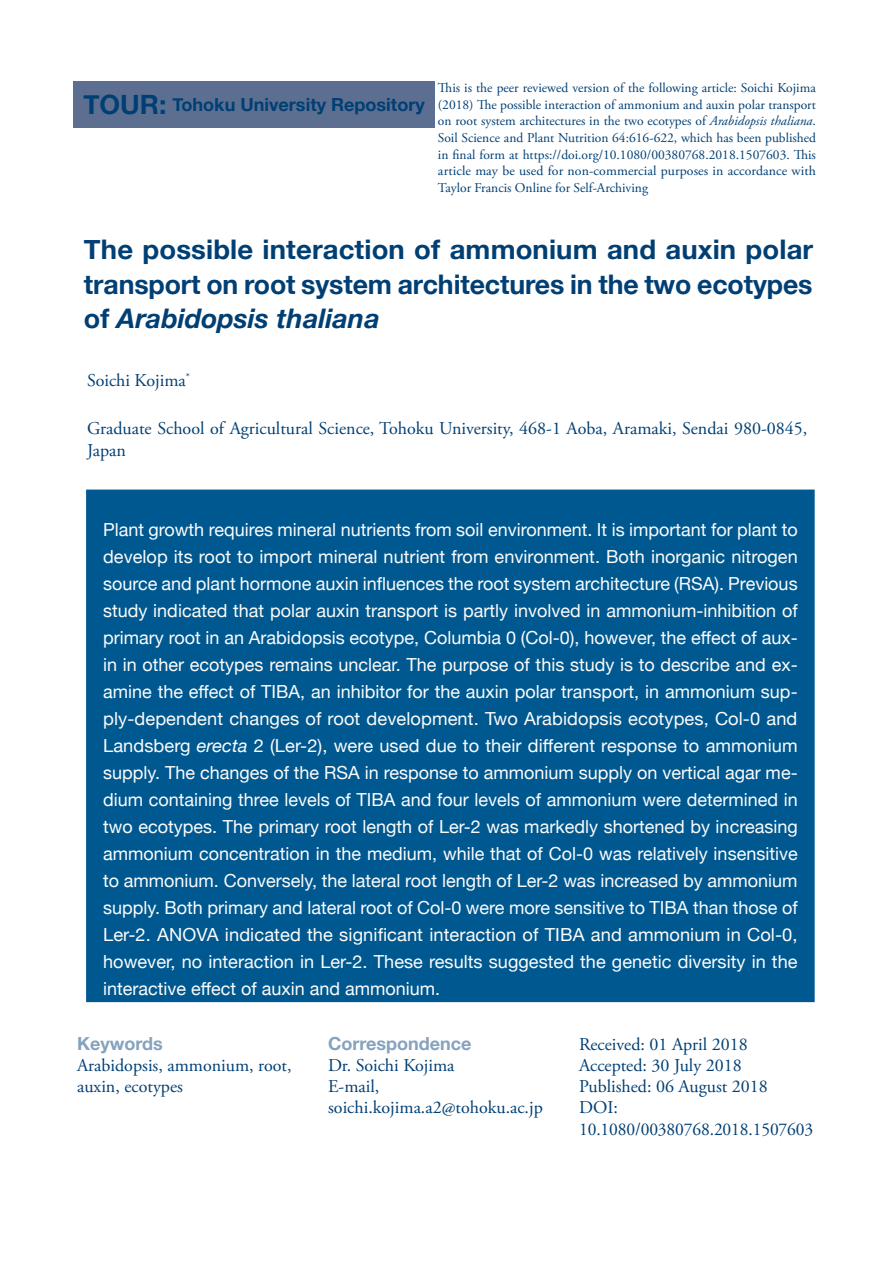
<style>
.page{position:relative;width:893px;height:1263px;background:#fff}
.page>*{position:absolute;margin:0;border:0;box-sizing:border-box;transform-origin:0 0}
.t1{font:700 27px/34.5px "Helvetica Neue";letter-spacing:-.005em;color:#003f74;text-align:justify}
.t2{font:18px/27px "Helvetica Neue";color:#fcfcfa;text-align:justify}
.t3{font:18px/21.1px "Adobe Garamond Pro";color:#003f74}
.t4{font:700 18px "Helvetica Neue";color:#003f74}
.t5{font:700 18px "Helvetica Neue";color:#85a2be}
.t6{font:13.5px/16.6px "Adobe Garamond Pro";color:#003f74;text-align:justify}
.s1{font-size:26.55px}
.s2{font-style:italic}
</style>
<div class="page">
<div style="left:73px;top:81px;width:362px;height:47px;background:#5d6f91"></div>
<div style="left:88px;top:492px;width:724px;height:508px;background:#005891"></div>
<div style="left:86px;top:490px;width:729px;height:512px;border:4px solid #005891"></div>
<p class="t4" style="left:83px;top:90px;width:343px"><span class="s1">TOUR:</span> Tohoku University Repository</p>
<p class="t6" style="left:438px;top:80px;width:379px">This is the peer reviewed version of the following article: Soichi Kojima (2018) The possible interaction of ammonium and auxin polar transport on root system architectures in the two ecotypes of <span class="s2">Arabidopsis thaliana</span>.<br>Soil Science and Plant Nutrition 64:616-622, which has been published in final form at https://doi.org/10.1080/00380768.2018.1507603. This article may be used for non-commercial purposes in accordance with Taylor Francis Online for Self-Archiving</p>
<p class="t1" style="left:84px;top:233px;width:731px">The possible interaction of ammonium and auxin polar transport on root system architectures in the two ecotypes of <span class="s2">Arabidopsis thaliana</span></p>
<p class="t3" style="left:87px;top:370px;width:104px">Soichi Kojima<sup>*</sup></p>
<p class="t3" style="left:87px;top:419px;width:722px">Graduate School of Agricultural Science, Tohoku University, 468-1 Aoba, Aramaki, Sendai 980-0845,<br>Japan</p>
<p class="t2" style="left:103px;top:517px;width:696px">Plant growth requires mineral nutrients from soil environment. It is important for plant to develop its root to import mineral nutrient from environment. Both inorganic nitrogen source and plant hormone auxin influences the root system architecture (RSA). Previous study indicated that polar auxin transport is partly involved in ammonium-inhibition of primary root in an Arabidopsis ecotype, Columbia 0 (Col-0), however, the effect of aux&shy;in in other ecotypes remains unclear. The purpose of this study is to describe and ex&shy;amine the effect of TIBA, an inhibitor for the auxin polar transport, in ammonium sup&shy;ply-dependent changes of root development. Two Arabidopsis ecotypes, Col-0 and Landsberg <span class="s2">erecta</span> 2 (Ler-2), were used due to their different response to ammonium supply. The changes of the RSA in response to ammonium supply on vertical agar me&shy;dium containing three levels of TIBA and four levels of ammonium were determined in two ecotypes. The primary root length of Ler-2 was markedly shortened by increasing ammonium concentration in the medium, while that of Col-0 was relatively insensitive to ammonium. Conversely, the lateral root length of Ler-2 was increased by ammonium supply. Both primary and lateral root of Col-0 were more sensitive to TIBA than those of Ler-2. ANOVA indicated the significant interaction of TIBA and ammonium in Col-0, however, no interaction in Ler-2. These results suggested the genetic diversity in the interactive effect of auxin and ammonium.</p>
<p class="t5" style="left:77px;top:1029px;width:87px">Keywords</p>
<p class="t3" style="left:77px;top:1055px;width:216px">Arabidopsis, ammonium, root, auxin, ecotypes</p>
<p class="t5" style="left:328px;top:1029px;width:145px">Correspondence</p>
<p class="t3" style="left:328px;top:1055px;width:128px">Dr. Soichi Kojima</p>
<p class="t3" style="left:328px;top:1076px;width:53px">E-mail,</p>
<p class="t3" style="left:328px;top:1098px;width:216px">soichi.kojima.a2@tohoku.ac.jp</p>
<p class="t3" style="left:579px;top:1034px;width:170px">Received: 01 April 2018</p>
<p class="t3" style="left:579px;top:1055px;width:164px">Accepted: 30 July 2018</p>
<p class="t3" style="left:579px;top:1076px;width:190px">Published: 06 August 2018</p>
<p class="t3" style="left:579px;top:1098px;width:40px">DOI:</p>
<p class="t3" style="left:579px;top:1119px;width:236px">10.1080/00380768.2018.1507603</p>
</div>
